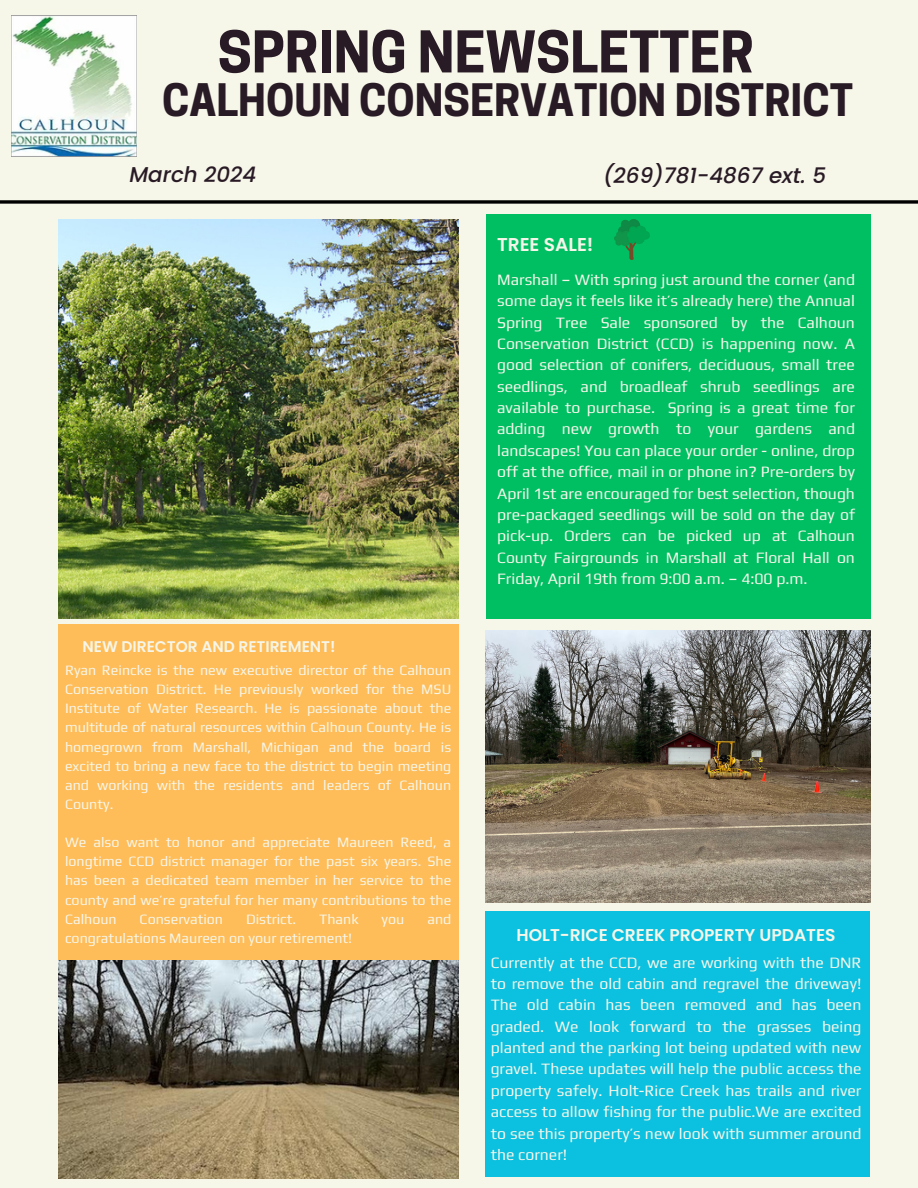
<style>
.page{position:relative;width:918px;height:1188px;background:#f6f6e9}
.page>*{position:absolute;margin:0;border:0;box-sizing:border-box;transform-origin:0 0}
.t1{font:700 54px "Cooper Hewitt";color:#291b25}
.t2{font:700 42px "Cooper Hewitt";color:#291b25}
.t3{font:italic 500 21.45px "Poppins";color:#291b25}
.t4{font:600 18.6px "Poppins";color:#f6f6e9}
.t5{font:600 17.1px "Poppins";color:#f6f6e9}
.t6{font:15.75px/21.3px "Play";color:#f6f6e9;text-align:justify}
.t7{font:600 15.45px "Poppins";color:#f6f6e9}
.t8{font:14.25px/19.2px "Play";color:#f6f6e9;text-align:justify}
</style>
<div class="page">
<img style="left:58px;top:219px;width:401px;height:400px">
<div style="left:486px;top:911px;width:384px;height:266px;background:#0cc0df"></div>
<div style="left:486px;top:215px;width:385px;height:404px;background:#00bf63"></div>
<svg style="left:0;top:200px;width:918px;height:4px;background:#252524"></svg>
<img style="left:12px;top:15px;width:125px;height:142px">
<img style="left:614px;top:219px;width:35px;height:41px">
<div style="left:58px;top:625px;width:401px;height:344px;background:#ffbd59"></div>
<img style="left:486px;top:630px;width:385px;height:273px">
<img style="left:58px;top:960px;width:401px;height:218px">
<p class="t1" style="left:218px;top:32px;width:538px">SPRING NEWSLETTER</p>
<p class="t2" style="left:162px;top:84px;width:692px">CALHOUN CONSERVATION DISTRICT</p>
<p class="t3" style="left:129px;top:160px;width:129px">March 2024</p>
<h2 class="t7" style="left:82px;top:636px;width:255px">NEW DIRECTOR AND RETIREMENT!</h2>
<h3 class="t8" style="left:65px;top:660px;width:388px">Ryan Reincke is the new executive director of the Calhoun Conservation District. He previously worked for the MSU Institute of Water Research. He is passionate about the multitude of natural resources within Calhoun County. He is homegrown from Marshall, Michigan and the board is excited to bring a new face to the district to begin meeting and working with the residents and leaders of Calhoun County.</h3>
<h3 class="t8" style="left:65px;top:833px;width:388px">We also want to honor and appreciate Maureen Reed, a longtime CCD district manager for the past six years. She has been a dedicated team member in her service to the county and we’re grateful for her many contributions to the Calhoun</h3>
<h3 class="t8" style="left:140px;top:909px;width:85px">Conservation</h3>
<h3 class="t8" style="left:246px;top:909px;width:52px">District.</h3>
<h3 class="t8" style="left:319px;top:909px;width:41px">Thank</h3>
<h3 class="t8" style="left:382px;top:909px;width:24px">you</h3>
<h3 class="t8" style="left:427px;top:909px;width:25px">and</h3>
<h3 class="t8" style="left:65px;top:928px;width:289px">congratulations Maureen on your retirement!</h3>
<p class="t3" style="left:603px;top:160px;width:225px">(269)781-4867 ext. 5</p>
<h4 class="t4" style="left:497px;top:232px;width:98px">TREE SALE!</h4>
<p class="t6" style="left:497px;top:268px;width:359px">Marshall – With spring just around the corner (and some days it feels like it’s already here) the Annual Spring Tree Sale sponsored by the Calhoun Conservation District (CCD) is happening now. A good selection of conifers, deciduous, small tree seedlings, and broadleaf shrub seedlings are available to purchase. Spring is a great time for adding new growth to your gardens and landscapes! You can place your order - online, drop off at the office, mail in or phone in? Pre-orders by April 1st are encouraged for best selection, though pre-packaged seedlings will be sold on the day of pick-up. Orders can be picked up at Calhoun County Fairgrounds in Marshall at Floral Hall on Friday, April 19th from 9:00 a.m. – 4:00 p.m.</p>
<h4 class="t5" style="left:517px;top:923px;width:321px">HOLT-RICE CREEK PROPERTY UPDATES</h4>
<p class="t6" style="left:491px;top:951px;width:372px">Currently at the CCD, we are working with the DNR to remove the old cabin and regravel the driveway!<br>The old cabin has been removed and has been graded. We look forward to the grasses being planted and the parking lot being updated with new gravel. These updates will help the public access the property safely. Holt-Rice Creek has trails and river access to allow fishing for the public.We are excited to see this property’s new look with summer around the corner!</p>
</div>
